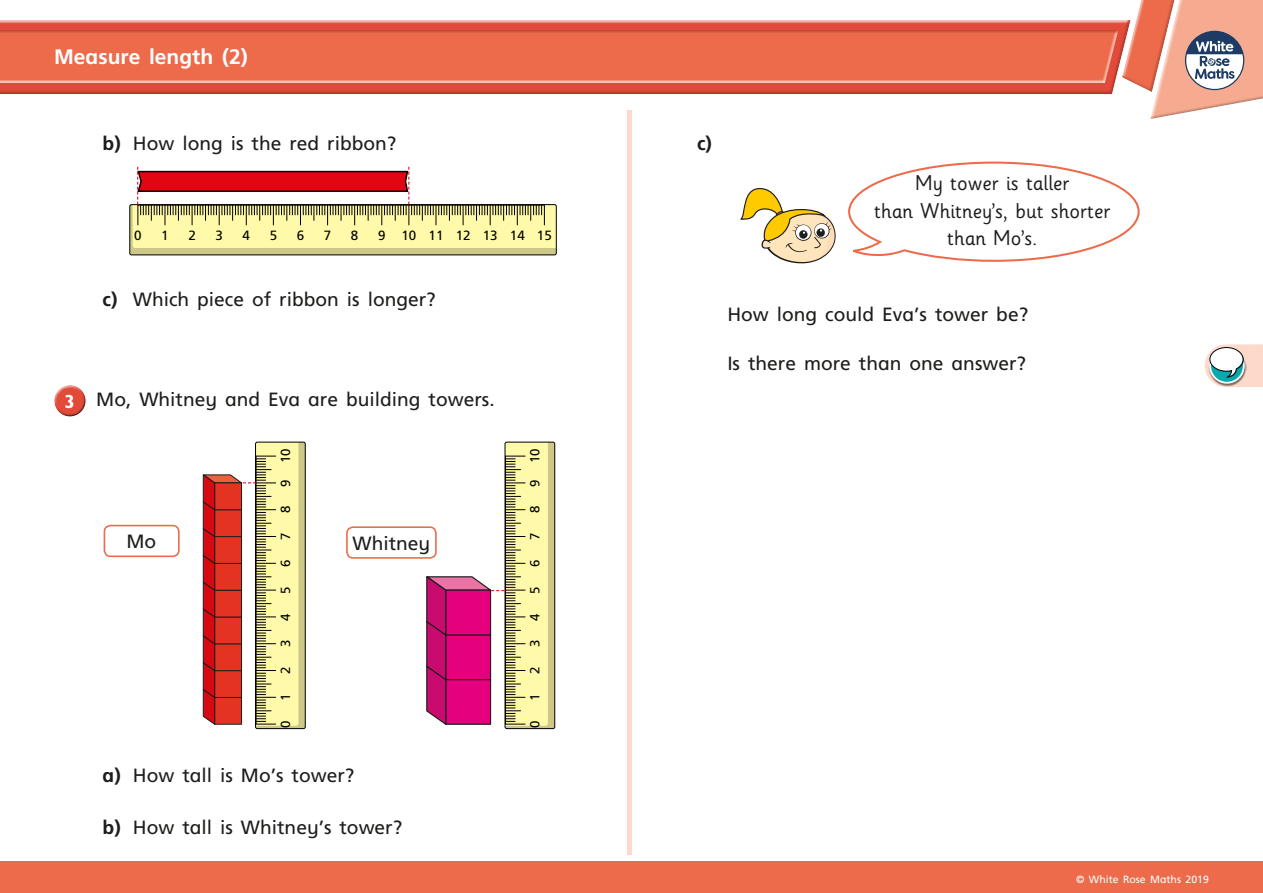
<style>
.page{position:relative;width:1263px;height:893px;background:#fff}
.page>*{position:absolute;margin:0;border:0;box-sizing:border-box;transform-origin:0 0}
.t1{font:21.3px/27.8px "Sassoon Infant Std";color:#1d1d1b;text-align:center}
.t2{font:700 21px "Frutiger Inf";color:#fff}
.t3{font:19.2px "Frutiger Inf";color:#1d1d1b}
.t4{font:700 19.2px "Frutiger Inf";color:#1d1d1b}
.t5{font:13.35px "Frutiger Inf";color:#000}
.t6{font:13.2px "Frutiger Inf";color:#000}
.t7{font:10.5px "Frutiger Inf";color:#fff}
.s1{font-weight:700}
.s2{font-family:"Gill Infant";font-weight:700;color:#fff}
</style>
<div class="page">
<hr style="left:627px;top:111px;width:4px;height:744px;background:#fcd9ca">
<div style="left:0;top:20px;width:1131px;height:76px;background:#1d1d1b;opacity:.27"></div>
<div style="left:0;top:29px;width:1119px;height:55px;background:#1d1d1b;opacity:.27"></div>
<svg style="left:1122px;top:0;width:141px;height:119px"></svg>
<div style="left:0;top:862px;width:1263px;height:31px;background:#ed6a4b"></div>
<svg style="left:1205px;top:344px;width:58px;height:43px"></svg>
<svg style="left:740px;top:188px;width:96px;height:76px"></svg>
<svg style="left:848px;top:161px;width:292px;height:101px"></svg>
<div style="left:54px;top:384px;width:32px;height:25px;background:#fff;opacity:.75"></div>
<div style="left:54px;top:390px;width:33px;height:27px;background:#1d1d1b;opacity:.75"></div>
<svg style="left:130px;top:167px;width:426px;height:88px"></svg>
<div style="left:104px;top:525px;width:76px;height:32px;border:2px solid #ed6a4b;border-radius:6px"></div>
<div style="left:346px;top:526px;width:91px;height:33px;border:2px solid #ed6a4b;border-radius:6px"></div>
<svg style="left:202px;top:442px;width:103px;height:287px"></svg>
<svg style="left:424px;top:442px;width:131px;height:287px"></svg>
<p class="t2" style="left:54px;top:44px;width:195px">Measure length (2)</p>
<p class="t3" style="left:103px;top:132px;width:295px"><span class="s1">b)</span> How long is the red ribbon?</p>
<p class="t5" style="left:134px;top:227px;width:9px">0</p>
<p class="t5" style="left:161px;top:227px;width:9px">1</p>
<p class="t5" style="left:188px;top:227px;width:9px">2</p>
<p class="t5" style="left:215px;top:227px;width:9px">3</p>
<p class="t5" style="left:243px;top:227px;width:9px">4</p>
<p class="t5" style="left:270px;top:227px;width:9px">5</p>
<p class="t5" style="left:297px;top:227px;width:9px">6</p>
<p class="t5" style="left:324px;top:227px;width:9px">7</p>
<p class="t5" style="left:351px;top:227px;width:9px">8</p>
<p class="t5" style="left:378px;top:227px;width:175px">9 10 11 12 13 14 15</p>
<p class="t3" style="left:103px;top:288px;width:335px"><span class="s1">c)</span> Which piece of ribbon is longer?</p>
<p class="t3" style="left:64px;top:388px;width:432px"><span class="s2">3</span> Mo, Whitney and Eva are building towers.</p>
<p class="t6" style="left:278px;top:487px;width:39px;rotate:-90deg">9 10</p>
<p class="t6" style="left:527px;top:487px;width:39px;rotate:-90deg">9 10</p>
<p class="t6" style="left:278px;top:513px;width:9px;rotate:-90deg">8</p>
<p class="t6" style="left:527px;top:513px;width:9px;rotate:-90deg">8</p>
<p class="t6" style="left:278px;top:540px;width:9px;rotate:-90deg">7</p>
<p class="t3" style="left:127px;top:530px;width:31px">Mo</p>
<p class="t3" style="left:353px;top:532px;width:79px">Whitney</p>
<p class="t6" style="left:527px;top:540px;width:9px;rotate:-90deg">7</p>
<p class="t6" style="left:278px;top:567px;width:9px;rotate:-90deg">6</p>
<p class="t6" style="left:527px;top:567px;width:9px;rotate:-90deg">6</p>
<p class="t6" style="left:278px;top:594px;width:9px;rotate:-90deg">5</p>
<p class="t6" style="left:527px;top:594px;width:9px;rotate:-90deg">5</p>
<p class="t6" style="left:278px;top:621px;width:9px;rotate:-90deg">4</p>
<p class="t6" style="left:527px;top:621px;width:9px;rotate:-90deg">4</p>
<p class="t6" style="left:278px;top:647px;width:9px;rotate:-90deg">3</p>
<p class="t6" style="left:527px;top:647px;width:9px;rotate:-90deg">3</p>
<p class="t6" style="left:278px;top:674px;width:9px;rotate:-90deg">2</p>
<p class="t6" style="left:527px;top:674px;width:9px;rotate:-90deg">2</p>
<p class="t6" style="left:278px;top:701px;width:9px;rotate:-90deg">1</p>
<p class="t6" style="left:527px;top:701px;width:9px;rotate:-90deg">1</p>
<p class="t6" style="left:278px;top:728px;width:9px;rotate:-90deg">0</p>
<p class="t6" style="left:527px;top:728px;width:9px;rotate:-90deg">0</p>
<p class="t3" style="left:103px;top:764px;width:253px"><span class="s1">a)</span> How tall is Mo’s tower?</p>
<p class="t3" style="left:103px;top:816px;width:301px"><span class="s1">b)</span> How tall is Whitney’s tower?</p>
<p class="t4" style="left:697px;top:132px;width:16px">c)</p>
<p class="t1" style="left:874px;top:169px;width:238px">My tower is taller<br>than Whitney’s, but shorter than Mo’s.</p>
<p class="t3" style="left:727px;top:303px;width:302px">How long could Eva’s tower be?</p>
<p class="t3" style="left:727px;top:352px;width:300px">Is there more than one answer?</p>
<p class="t7" style="left:1076px;top:873px;width:134px">© White Rose Maths 2019</p>
</div>
